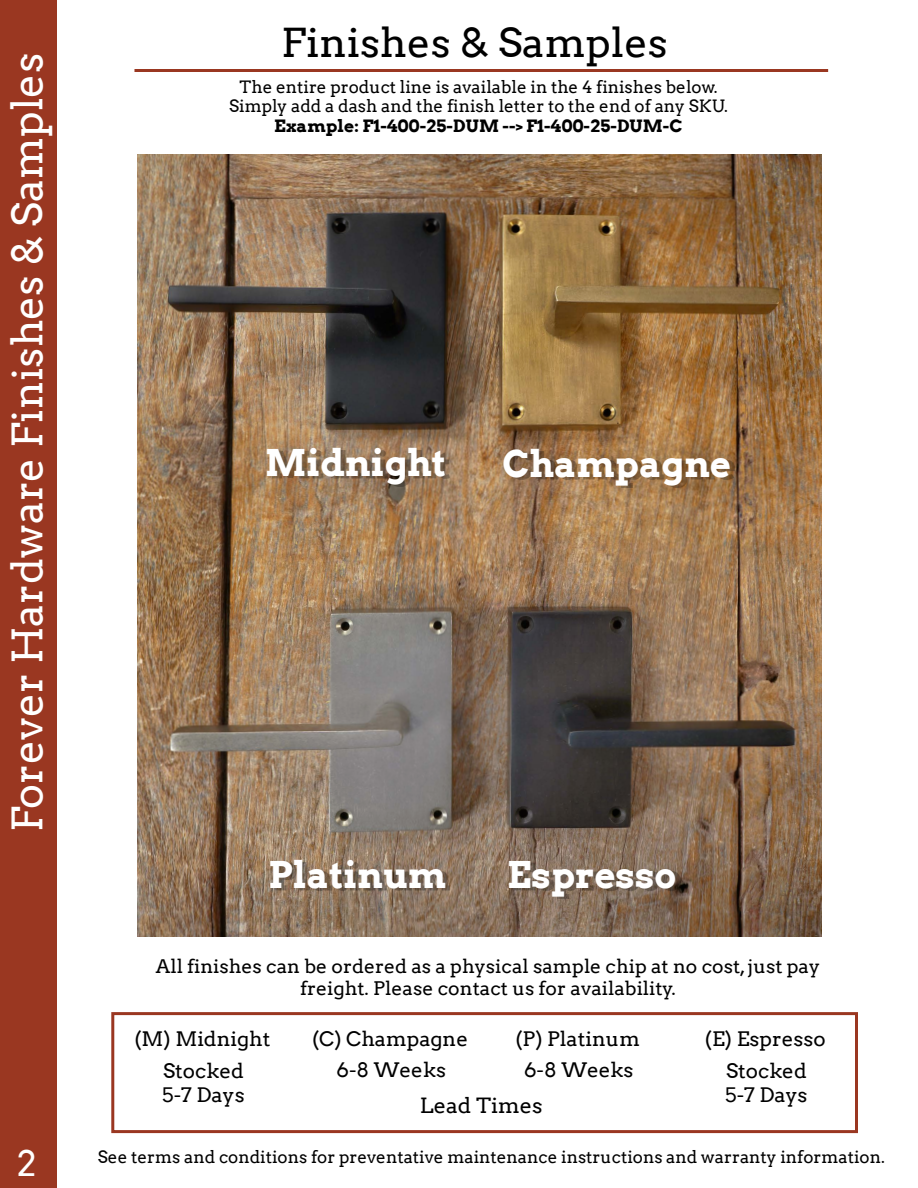
<style>
.page{position:relative;width:918px;height:1188px;background:#fff}
.page>*{position:absolute;margin:0;border:0;box-sizing:border-box;transform-origin:0 0}
.t1{font:42px "Arvo";color:#fff}
.t2{font:39.9px "Arvo";color:#000}
.t3{font:700 36.9px "Arvo";color:#fff}
.t4{font:36px "Arvo";color:#fff}
.t5{font:21px "Arvo";color:#000}
.t6{font:19.95px "Arvo";color:#000}
.t7{font:18.75px/22.5px "Arvo";color:#000;text-align:center}
.t8{font:16.95px "Arvo";color:#000}
.t9{font:700 16.95px "Arvo";color:#000}
</style>
<div class="page">
<div style="left:0;top:0;width:57px;height:1188px;background:#9a3721"></div>
<hr style="left:134px;top:69px;width:694px;height:3px;background:#9a3721">
<div style="left:111px;top:1012px;width:747px;height:121px;border:3px solid #9a3721"></div>
<img style="left:138px;top:155px;width:684px;height:782px">
<div style="left:272px;top:450px;width:178px;height:37px;background:#000;opacity:.27"></div>
<div style="left:508px;top:451px;width:227px;height:37px;background:#000;opacity:.27"></div>
<div style="left:275px;top:862px;width:175px;height:29px;background:#000;opacity:.27"></div>
<div style="left:514px;top:862px;width:166px;height:37px;background:#000;opacity:.27"></div>
<p class="t1" style="left:2px;top:832px;width:780px;rotate:-90deg">Forever Hardware Finishes &amp; Samples</p>
<p class="t4" style="left:17px;top:1141px;width:21px">2</p>
<p class="t2" style="left:281px;top:19px;width:388px">Finishes &amp; Samples</p>
<p class="t8" style="left:240px;top:76px;width:479px">The entire product line is available in the 4 finishes below.</p>
<p class="t8" style="left:229px;top:96px;width:500px">Simply add a dash and the finish letter to the end of any SKU.</p>
<p class="t9" style="left:274px;top:115px;width:410px">Example: F1-400-25-DUM --&gt; F1-400-25-DUM-C</p>
<p class="t3" style="left:265px;top:439px;width:183px">Midnight</p>
<p class="t3" style="left:502px;top:440px;width:230px">Champagne</p>
<p class="t3" style="left:268px;top:851px;width:179px">Platinum</p>
<p class="t3" style="left:507px;top:851px;width:171px">Espresso</p>
<p class="t7" style="left:156px;top:955px;width:666px">All finishes can be ordered as a physical sample chip at no cost, just pay freight. Please contact us for availability.</p>
<p class="t6" style="left:134px;top:1027px;width:137px">(M) Midnight</p>
<p class="t6" style="left:312px;top:1027px;width:158px">(C) Champagne</p>
<p class="t6" style="left:515px;top:1027px;width:126px">(P) Platinum</p>
<p class="t6" style="left:705px;top:1027px;width:123px">(E) Espresso</p>
<p class="t6" style="left:163px;top:1059px;width:82px">Stocked</p>
<p class="t6" style="left:162px;top:1083px;width:84px">5-7 Days</p>
<p class="t6" style="left:336px;top:1058px;width:111px">6-8 Weeks</p>
<p class="t6" style="left:524px;top:1058px;width:111px">6-8 Weeks</p>
<p class="t6" style="left:726px;top:1059px;width:82px">Stocked</p>
<p class="t6" style="left:725px;top:1083px;width:84px">5-7 Days</p>
<p class="t5" style="left:420px;top:1093px;width:124px">Lead Times</p>
<p class="t8" style="left:98px;top:1146px;width:789px">See terms and conditions for preventative maintenance instructions and warranty information.</p>
</div>
